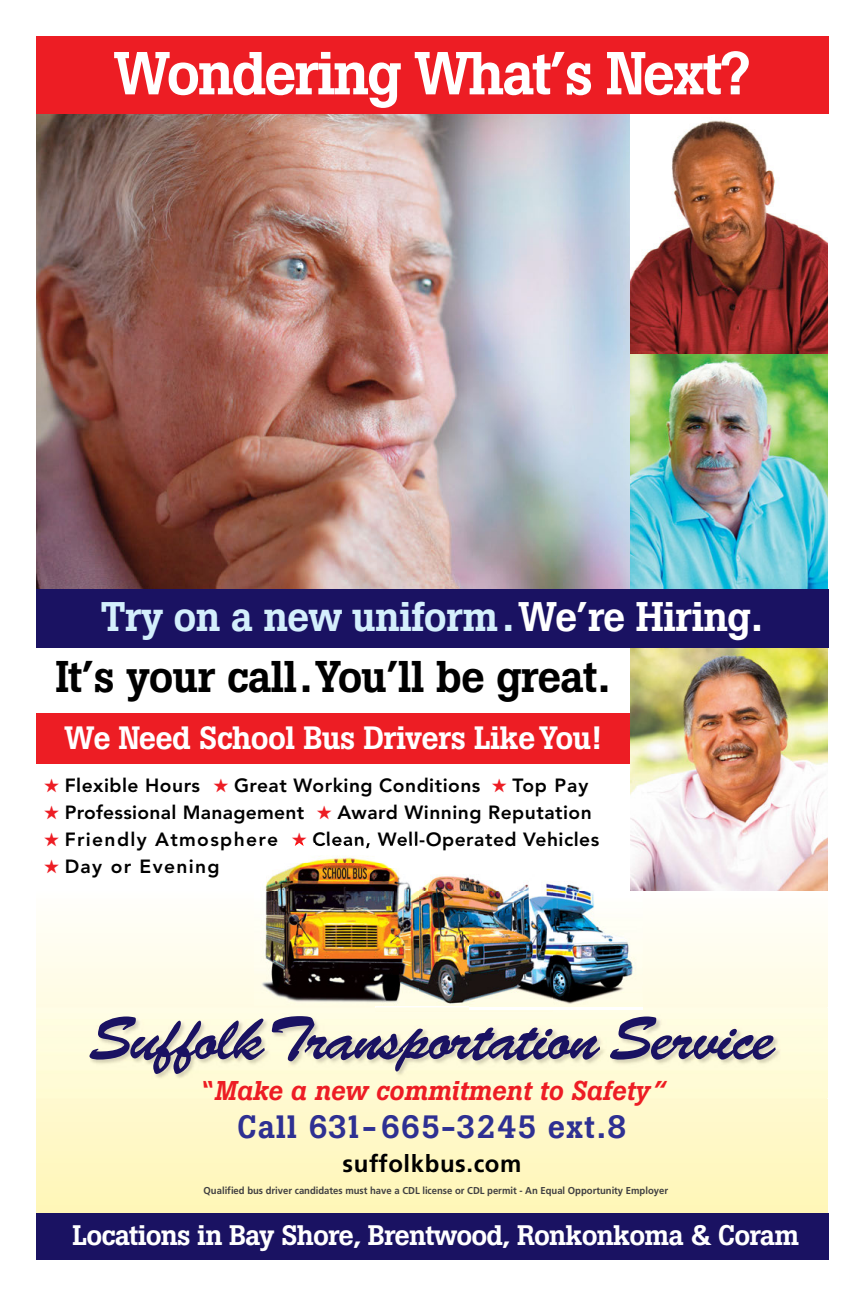
<style>
.page{position:relative;width:864px;height:1296px;background:#fff}
.page>*{position:absolute;margin:0;border:0;box-sizing:border-box;transform-origin:0 0}
.t1{font:61.5px "Brush Script Std";letter-spacing:-.03em;color:#1a1262}
.t2{font:500 60px "Boton";letter-spacing:-.04em;color:#fff}
.t3{font:500 44px "Boton";letter-spacing:-.02em;color:#000}
.t4{font:500 41px "Boton";letter-spacing:-.02em;color:#d4effc}
.t5{font:500 32px "Boton";letter-spacing:-.02em;color:#fff}
.t6{font:500 32px "Boton";letter-spacing:.03em;color:#2e3092}
.t7{font:500 28px "Boton";letter-spacing:-.03em;color:#fff}
.t8{font:italic 500 26.9px "Boton";color:#ed1d24}
.t9{font:700 24px "Frutiger";letter-spacing:.025em;color:#000}
.t10{font:800 19px "Avenir";letter-spacing:.025em;color:#000}
.t11{font:800 19px "Avenir";letter-spacing:.07em;color:#000}
.t12{font:700 10px "Frutiger";color:#414042;scale:.95 1}
.s1{color:#fff}
.s2{color:#ed1d24}
</style>
<div class="page">
<svg style="left:36px;top:923px;width:792px;height:291px;background:#fdf7cd"></svg>
<img style="left:36px;top:1007px;width:792px;height:91px">
<img style="left:630px;top:648px;width:198px;height:242px">
<img style="left:36px;top:114px;width:594px;height:475px">
<img style="left:630px;top:120px;width:198px;height:469px">
<div style="left:36px;top:36px;width:792px;height:78px;background:#ed1d24"></div>
<div style="left:36px;top:589px;width:792px;height:59px;background:#1a1262"></div>
<div style="left:36px;top:713px;width:594px;height:50px;background:#ed1d24"></div>
<div style="left:36px;top:1214px;width:792px;height:46px;background:#1a1262"></div>
<img style="left:469px;top:868px;width:174px;height:142px">
<svg style="left:630px;top:890px;width:13px;height:1px"></svg>
<img style="left:376px;top:864px;width:14px;height:4px">
<img style="left:376px;top:868px;width:93px;height:139px">
<img style="left:376px;top:1007px;width:177px;height:5px">
<img style="left:268px;top:844px;width:116px;height:20px">
<img style="left:254px;top:864px;width:122px;height:142px">
<svg style="left:295px;top:844px;width:9px;height:2px"></svg>
<img style="left:315px;top:844px;width:103px;height:4px">
<h2 class="t2" style="left:114px;top:52px;width:638px">Wondering What’s Next?</h2>
<h3 class="t4" style="left:101px;top:602px;width:664px">Try on a new uniform.<span class="s1">We’re Hiring.</span></h3>
<h3 class="t3" style="left:55px;top:661px;width:557px">It’s your call.You’ll be great.</h3>
<h3 class="t5" style="left:65px;top:726px;width:538px">We Need School Bus Drivers LikeYou!</h3>
<p class="t10" style="left:44px;top:777px;width:546px"><span class="s2">★</span> Flexible Hours <span class="s2">★</span> Great Working Conditions <span class="s2">★</span> Top Pay</p>
<p class="t10" style="left:44px;top:804px;width:550px"><span class="s2">★</span> Professional Management <span class="s2">★</span> Award Winning Reputation</p>
<p class="t10" style="left:44px;top:831px;width:557px"><span class="s2">★</span> Friendly Atmosphere <span class="s2">★</span> Clean, Well-Operated Vehicles</p>
<p class="t11" style="left:44px;top:858px;width:177px"><span class="s2">★</span> Day or Evening</p>
<h1 class="t1" style="left:89px;top:1017px;width:687px">SuffolkTransportation Service</h1>
<h3 class="t8" style="left:199px;top:1081px;width:468px">“Make a new commitment to Safety”</h3>
<h3 class="t6" style="left:238px;top:1116px;width:390px">Call 631-665-3245 ext.8</h3>
<p class="t9" style="left:343px;top:1154px;width:180px">suffolkbus.com</p>
<p class="t12" style="left:204px;top:1186px;width:490px">Qualified bus driver candidates must have a CDL license or CDL permit - An Equal Opportunity Employer</p>
<h3 class="t7" style="left:72px;top:1225px;width:728px">Locations in Bay Shore, Brentwood, Ronkonkoma &amp; Coram</h3>
</div>
